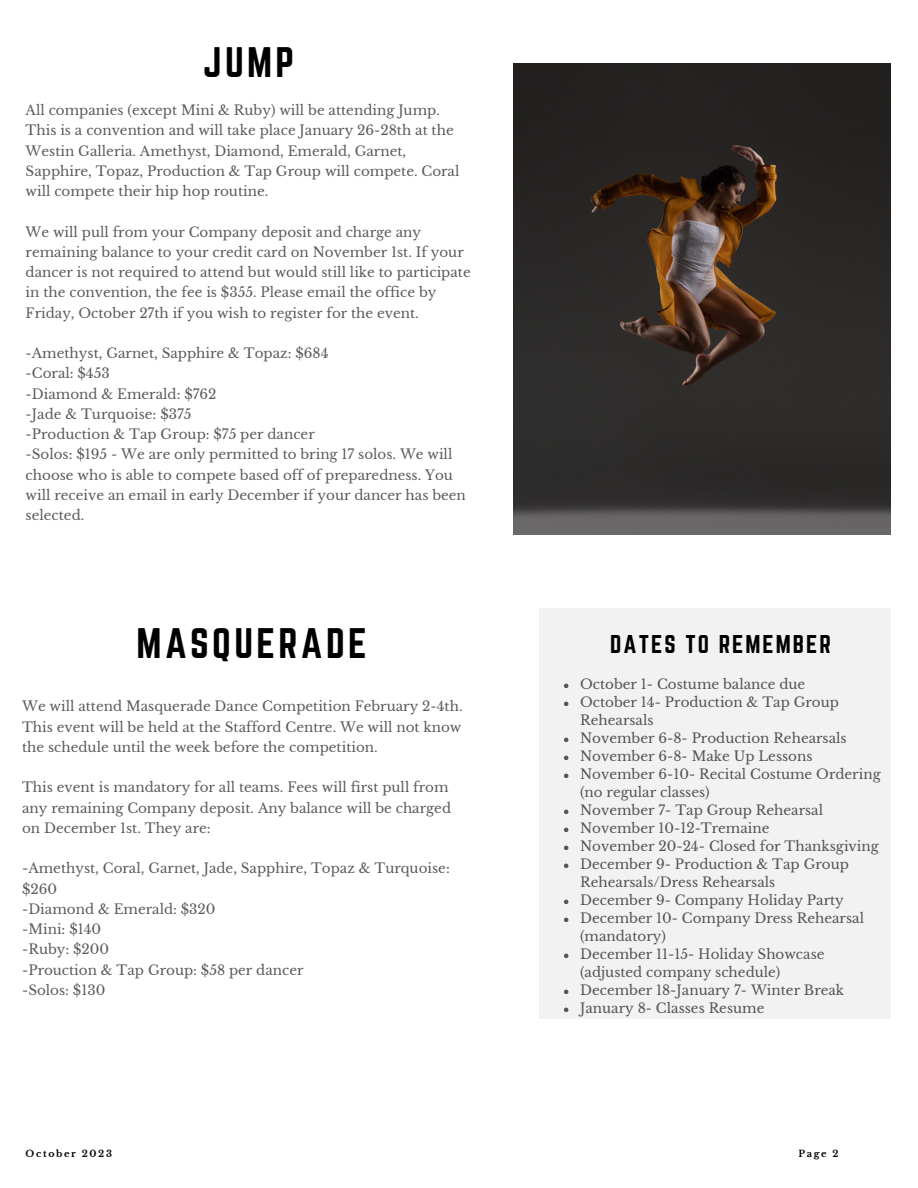
<style>
.page{position:relative;width:918px;height:1188px;background:#fff}
.page>*{position:absolute;margin:0;border:0;box-sizing:border-box;transform-origin:0 0}
.t1{font:37.35px "Norwester";letter-spacing:.09em;color:#000}
.t2{font:22.5px "Norwester";letter-spacing:.09em;color:#000}
.t3{font:13.5px/20.2px "Libre Baskerville";color:#000}
.t4{font:13.5px/18px "Libre Baskerville";color:#545454}
.t5{font:700 9.3px "Libre Baskerville";letter-spacing:.18em;color:#000}
</style>
<div class="page">
<div style="left:539px;top:608px;width:352px;height:411px;background:#f2f2f2"></div>
<img style="left:514px;top:63px;width:377px;height:472px">
<svg style="left:564px;top:684px;width:4px;height:4px"></svg>
<svg style="left:564px;top:702px;width:4px;height:4px"></svg>
<svg style="left:564px;top:738px;width:4px;height:4px"></svg>
<svg style="left:564px;top:756px;width:4px;height:4px"></svg>
<svg style="left:564px;top:774px;width:4px;height:4px"></svg>
<svg style="left:564px;top:810px;width:4px;height:4px"></svg>
<svg style="left:564px;top:828px;width:4px;height:4px"></svg>
<svg style="left:564px;top:846px;width:4px;height:4px"></svg>
<svg style="left:564px;top:864px;width:4px;height:4px"></svg>
<svg style="left:564px;top:900px;width:4px;height:4px"></svg>
<svg style="left:564px;top:918px;width:4px;height:4px"></svg>
<svg style="left:564px;top:954px;width:4px;height:4px"></svg>
<svg style="left:564px;top:990px;width:4px;height:4px"></svg>
<svg style="left:564px;top:1008px;width:4px;height:4px"></svg>
<p class="t1" style="left:203px;top:40px;width:93px">JUMP</p>
<p class="t3" style="left:26px;top:100px;width:435px">All companies (except Mini &amp; Ruby) will be attending Jump.<br>This is a convention and will take place January 26-28th at the Westin Galleria. Amethyst, Diamond, Emerald, Garnet, Sapphire, Topaz, Production &amp; Tap Group will compete. Coral will compete their hip hop routine.</p>
<p class="t3" style="left:26px;top:222px;width:447px">We will pull from your Company deposit and charge any remaining balance to your credit card on November 1st. If your dancer is not required to attend but would still like to participate in the convention, the fee is $355. Please email the office by Friday, October 27th if you wish to register for the event.</p>
<p class="t3" style="left:26px;top:343px;width:442px">-Amethyst, Garnet, Sapphire &amp; Topaz: $684<br>-Coral: $453<br>-Diamond &amp; Emerald: $762<br>-Jade &amp; Turquoise: $375<br>-Production &amp; Tap Group: $75 per dancer<br>-Solos: $195 - We are only permitted to bring 17 solos. We will choose who is able to compete based off of preparedness. You will receive an email in early December if your dancer has been selected.</p>
<p class="t1" style="left:137px;top:621px;width:232px">MASQUERADE</p>
<p class="t3" style="left:22px;top:696px;width:442px;text-align:justify">We will attend Masquerade Dance Competition February 2-4th.<br>This event will be held at the Stafford Centre. We will not know the schedule until the week before the competition.</p>
<p class="t3" style="left:22px;top:777px;width:431px">This event is mandatory for all teams. Fees will first pull from any remaining Company deposit. Any balance will be charged on December 1st. They are:</p>
<p class="t3" style="left:22px;top:858px;width:429px">-Amethyst, Coral, Garnet, Jade, Sapphire, Topaz &amp; Turquoise: $260<br>-Diamond &amp; Emerald: $320<br>-Mini: $140<br>-Ruby: $200<br>-Prouction &amp; Tap Group: $58 per dancer<br>-Solos: $130</p>
<p class="t2" style="left:610px;top:630px;width:222px">DATES TO REMEMBER</p>
<p class="t4" style="left:580px;top:676px;width:227px">October 1- Costume balance due</p>
<p class="t4" style="left:580px;top:694px;width:260px">October 14- Production &amp; Tap Group<br>Rehearsals</p>
<p class="t4" style="left:580px;top:730px;width:268px">November 6-8- Production Rehearsals</p>
<p class="t4" style="left:580px;top:748px;width:234px">November 6-8- Make Up Lessons</p>
<p class="t4" style="left:580px;top:766px;width:302px">November 6-10- Recital Costume Ordering (no regular classes)</p>
<p class="t4" style="left:580px;top:802px;width:245px">November 7- Tap Group Rehearsal</p>
<p class="t4" style="left:580px;top:820px;width:191px">November 10-12-Tremaine</p>
<p class="t4" style="left:580px;top:838px;width:300px">November 20-24- Closed for Thanksgiving</p>
<p class="t4" style="left:580px;top:856px;width:270px">December 9- Production &amp; Tap Group<br>Rehearsals/Dress Rehearsals</p>
<p class="t4" style="left:580px;top:892px;width:265px">December 9- Company Holiday Party</p>
<p class="t4" style="left:580px;top:910px;width:285px">December 10- Company Dress Rehearsal (mandatory)</p>
<p class="t4" style="left:580px;top:946px;width:246px">December 11-15- Holiday Showcase (adjusted company schedule)</p>
<p class="t4" style="left:580px;top:982px;width:266px">December 18-January 7- Winter Break</p>
<p class="t4" style="left:580px;top:1000px;width:186px">January 8- Classes Resume</p>
<p class="t5" style="left:26px;top:1148px;width:88px">October 2023</p>
<p class="t5" style="left:798px;top:1148px;width:42px">Page 2</p>
</div>
